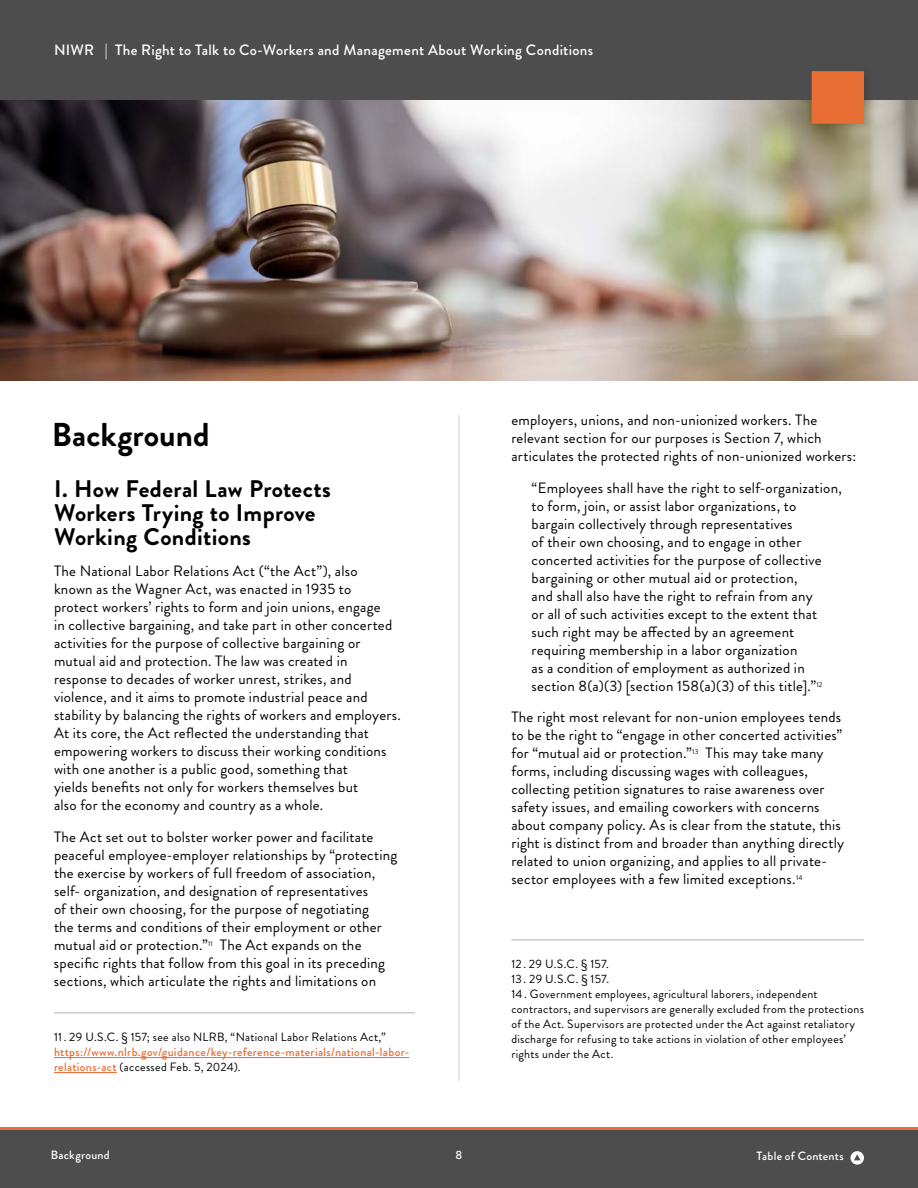
<style>
.page{position:relative;width:918px;height:1188px;background:#fff}
.page>*{position:absolute;margin:0;border:0;box-sizing:border-box;transform-origin:0 0}
.H1_-_Section_Heads_-_NIWR{font:700 33px "Brandon Grotesque";letter-spacing:.005em;color:#000}
.H2_-_Section_Subheads_-_NIWR{font:700 24px/24px "Brandon Grotesque";letter-spacing:.015em;color:#000}
.Paragraph_-_NIWR{font:15px/18px "Brandon Grotesque";letter-spacing:.015em;color:#000}
.Inset_Blocks_-_NIWR{font:15px/18px "Brandon Grotesque";letter-spacing:.015em;color:#000}
.t1{font:500 15px "Brandon Grotesque";letter-spacing:.02em;color:#fff}
.Footnotes_NIWR{font:12px/15px "Brandon Grotesque";letter-spacing:.025em;color:#000}
.Footnotes_NIWR-2{font:500 12px/15px "Brandon Grotesque";letter-spacing:.03em;color:#e76e34}
.t2{font:500 12px "Brandon Grotesque";letter-spacing:.025em;color:#fff}
.s1{font-weight:400;color:#000}
</style>
<div class="page">
<hr style="left:459px;top:415px;width:1px;height:666px;background:#d1d3d4">
<div style="left:0;top:0;width:918px;height:100px;background:#4d4d4d"></div>
<hr style="left:54px;top:1013px;width:361px;height:1px;background:#b3b3b3">
<hr style="left:54px;top:1057px;width:355px;height:1px;background:#e76e34">
<hr style="left:54px;top:1072px;width:63px;height:1px;background:#e76e34">
<img style="left:0;top:100px;width:918px;height:280px">
<hr style="left:511px;top:940px;width:353px;height:1px;background:#b3b3b3">
<div style="left:806px;top:66px;width:68px;height:68px;background:#000;opacity:.16"></div>
<div style="left:812px;top:71px;width:52px;height:53px;background:#e76e34"></div>
<div style="left:0;top:1130px;width:918px;height:58px;background:#4d4d4d"></div>
<hr style="left:0;top:1127px;width:918px;height:3px;background:#e76e34">
<svg style="left:851px;top:1151px;width:13px;height:14px"></svg>
<svg style="left:854px;top:1154px;width:7px;height:6px"></svg>
<p class="t1" style="left:54px;top:39px;width:541px">NIWR | The Right to Talk to Co-Workers and Management About Working Conditions</p>
<p class="H1_-_Section_Heads_-_NIWR" style="left:52px;top:411px;width:159px">Background</p>
<p class="H2_-_Section_Subheads_-_NIWR" style="left:54px;top:477px;width:278px">I. How Federal Law Protects<br>Workers Trying to Improve<br>Working Conditions</p>
<p class="Paragraph_-_NIWR" style="left:54px;top:562px;width:349px">The National Labor Relations Act (“the Act”), also<br>known as the Wagner Act, was enacted in 1935 to<br>protect workers’ rights to form and join unions, engage<br>in collective bargaining, and take part in other concerted activities for the purpose of collective bargaining or mutual aid and protection. The law was created in response to decades of worker unrest, strikes, and violence, and it aims to promote industrial peace and stability by balancing the rights of workers and employers.<br>At its core, the Act reflected the understanding that empowering workers to discuss their working conditions with one another is a public good, something that<br>yields benefits not only for workers themselves but<br>also for the economy and country as a whole.</p>
<p class="Paragraph_-_NIWR" style="left:54px;top:828px;width:345px">The Act set out to bolster worker power and facilitate peaceful employee-employer relationships by “protecting the exercise by workers of full freedom of association, self- organization, and designation of representatives<br>of their own choosing, for the purpose of negotiating<br>the terms and conditions of their employment or other mutual aid or protection.”<sup>11</sup> The Act expands on the specific rights that follow from this goal in its preceding sections, which articulate the rights and limitations on</p>
<p class="Footnotes_NIWR-2" style="left:54px;top:1030px;width:357px"><span class="s1">11. 29 U.S.C. § 157; see also NLRB, “National Labor Relations Act,” </span>https://www.nlrb.gov/guidance/key-reference-materials/national-labor&shy;relations-act <span class="s1">(accessed Feb. 5, 2024).</span></p>
<p class="Paragraph_-_NIWR" style="left:511px;top:411px;width:346px">employers, unions, and non-unionized workers. The relevant section for our purposes is Section 7, which articulates the protected rights of non-unionized workers:</p>
<p class="Inset_Blocks_-_NIWR" style="left:532px;top:479px;width:312px">“Employees shall have the right to self-organization, to form, join, or assist labor organizations, to bargain collectively through representatives<br>of their own choosing, and to engage in other concerted activities for the purpose of collective bargaining or other mutual aid or protection,<br>and shall also have the right to refrain from any<br>or all of such activities except to the extent that such right may be affected by an agreement requiring membership in a labor organization<br>as a condition of employment as authorized in section 8(a)(3) [section 158(a)(3) of this title].”<sup>12</sup></p>
<p class="Paragraph_-_NIWR" style="left:511px;top:708px;width:334px">The right most relevant for non-union employees tends to be the right to “engage in other concerted activities” for “mutual aid or protection.”<sup>13</sup> This may take many forms, including discussing wages with colleagues, collecting petition signatures to raise awareness over safety issues, and emailing coworkers with concerns about company policy. As is clear from the statute, this right is distinct from and broader than anything directly related to union organizing, and applies to all private&shy;sector employees with a few limited exceptions.<sup>14</sup></p>
<p class="Footnotes_NIWR" style="left:511px;top:957px;width:99px">12 . 29 U.S.C. § 157.</p>
<p class="Footnotes_NIWR" style="left:511px;top:972px;width:99px">13 . 29 U.S.C. § 157.</p>
<p class="Footnotes_NIWR" style="left:511px;top:987px;width:354px">14. Government employees, agricultural laborers, independent contractors, and supervisors are generally excluded from the protections of the Act. Supervisors are protected under the Act against retaliatory discharge for refusing to take actions in violation of other employees’ rights under the Act.</p>
<p class="t2" style="left:51px;top:1147px;width:61px">Background</p>
<p class="t2" style="left:456px;top:1146px;width:8px">8</p>
<p class="t2" style="left:757px;top:1148px;width:89px">Table of Contents</p>
</div>
